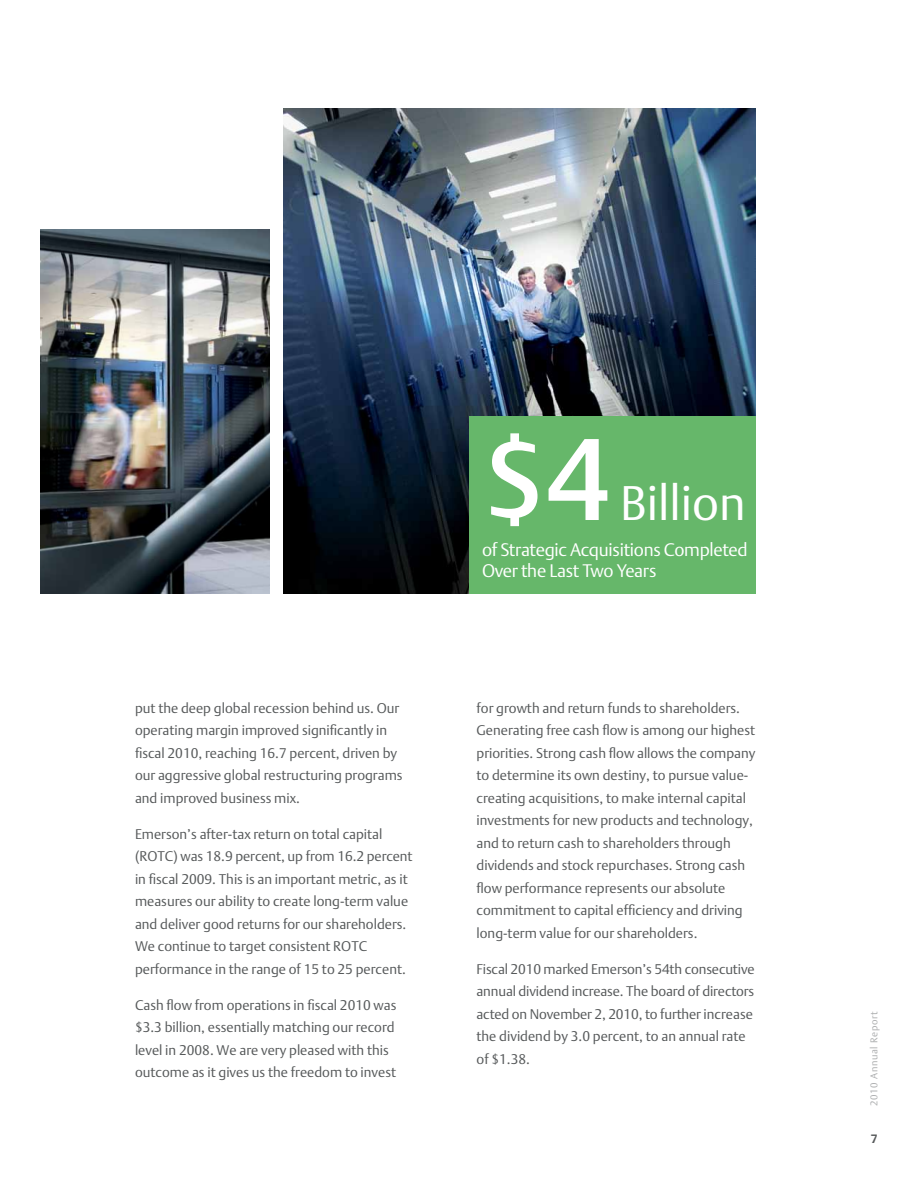
<style>
.page{position:relative;width:918px;height:1188px;background:#fff}
.page>*{position:absolute;margin:0;border:0;box-sizing:border-box;transform-origin:0 0}
.t1{font:500 114px "DTL Argo T";color:#fff}
.t2{font:300 48px "DTL Argo T";color:#fff}
.t3{font:300 18px/21px "DTL Argo T";letter-spacing:-.015em;color:#fff}
.t4{font:300 13.8px/22.5px "DTL Argo T";color:#56595a}
.t5{font:700 12px "DTL Argo T";color:#56595a}
.t6{font:300 9.75px "DTL Argo T";letter-spacing:.07em;color:#aaacad}
</style>
<div class="page">
<img style="left:40px;top:230px;width:230px;height:364px">
<img style="left:284px;top:108px;width:472px;height:486px">
<div style="left:470px;top:417px;width:286px;height:177px;background:#66b76a"></div>
<p class="t4" style="left:135px;top:696px;width:269px">put the deep global recession behind us. Our operating margin improved significantly in fiscal 2010, reaching 16.7 percent, driven by our aggressive global restructuring programs and improved business mix.</p>
<p class="t4" style="left:135px;top:823px;width:279px">Emerson’s after-tax return on total capital (ROTC) was 18.9 percent, up from 16.2 percent in fiscal 2009. This is an important metric, as it measures our ability to create long-term value and deliver good returns for our shareholders.<br>We continue to target consistent ROTC performance in the range of 15 to 25 percent.</p>
<p class="t4" style="left:135px;top:994px;width:263px">Cash flow from operations in fiscal 2010 was $3.3 billion, essentially matching our record level in 2008. We are very pleased with this outcome as it gives us the freedom to invest</p>
<h1 class="t1" style="left:482px;top:412px;width:130px">$4</h1>
<h2 class="t2" style="left:620px;top:474px;width:127px">Billion</h2>
<h3 class="t3" style="left:482px;top:539px;width:267px">of Strategic Acquisitions Completed<br>Over the Last Two Years</h3>
<p class="t4" style="left:477px;top:697px;width:280px">for growth and return funds to shareholders.<br>Generating free cash flow is among our highest priorities. Strong cash flow allows the company to determine its own destiny, to pursue value&shy;creating acquisitions, to make internal capital investments for new products and technology, and to return cash to shareholders through dividends and stock repurchases. Strong cash flow performance represents our absolute commitment to capital efficiency and driving long-term value for our shareholders.</p>
<p class="t4" style="left:477px;top:958px;width:280px">Fiscal 2010 marked Emerson’s 54th consecutive annual dividend increase. The board of directors acted on November 2, 2010, to further increase the dividend by 3.0 percent, to an annual rate of $1.38.</p>
<p class="t6" style="left:868px;top:1106px;width:96px;rotate:-90deg">2010 Annual Report</p>
<p class="t5" style="left:871px;top:1132px;width:8px">7</p>
</div>
